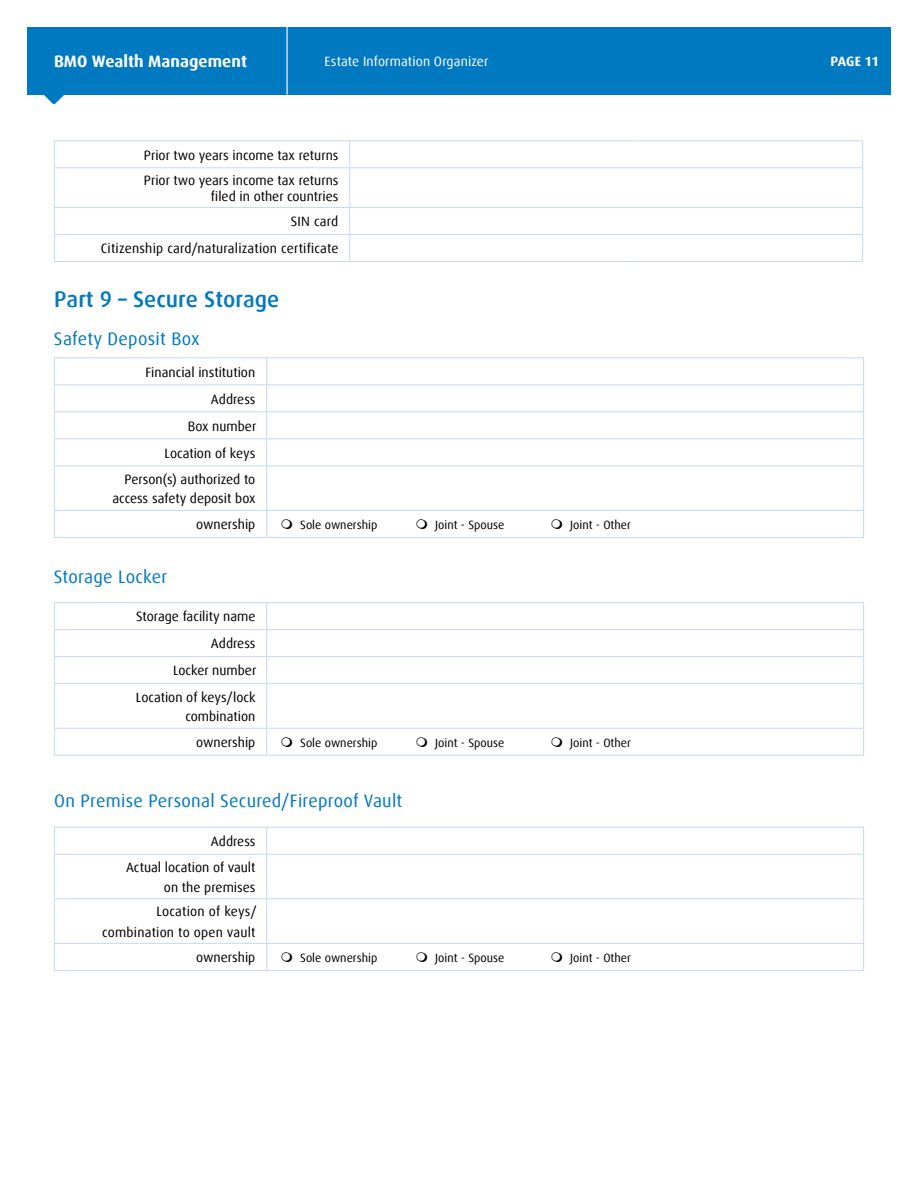
<style>
.page{position:relative;width:918px;height:1188px;background:#fff}
.page>*{position:absolute;margin:0;border:0;box-sizing:border-box;transform-origin:0 0}
.t1{font:500 22.5px "Dax Offc Pro";color:#0079c1}
.t2{font:18px "Dax Offc Pro";letter-spacing:.015em;color:#0079c1}
.t3{font:700 16.5px "Dax Offc Pro";color:#fff}
.t4{font:13.5px/26.7px "Dax Offc Pro";color:#000;text-align:right}
.t5{font:13.5px "Dax Offc Pro";letter-spacing:.01em;color:#fff}
.t6{font:700 13.5px "Dax Offc Pro";letter-spacing:-.015em;color:#fff}
.t7{font:12px "Dax Offc Pro";color:#000}
</style>
<div class="page">
<div style="left:27px;top:27px;width:864px;height:67px;background:#0079c1"></div>
<svg style="left:43px;top:94px;width:22px;height:10px"></svg>
<hr style="left:287px;top:27px;width:1px;height:67px;background:#fff">
<hr style="left:54px;top:140px;width:296px;height:1px;background:#c7d8ef">
<svg style="left:54px;top:141px;width:1px;height:26px"></svg>
<hr style="left:350px;top:140px;width:283px;height:1px;background:#c7d8ef">
<svg style="left:349px;top:141px;width:1px;height:26px"></svg>
<hr style="left:633px;top:140px;width:230px;height:1px;background:#c7d8ef">
<svg style="left:862px;top:141px;width:1px;height:26px"></svg>
<hr style="left:54px;top:167px;width:296px;height:1px;background:#c7d8ef">
<hr style="left:54px;top:168px;width:1px;height:39px;background:#c7d8ef">
<hr style="left:350px;top:167px;width:283px;height:1px;background:#c7d8ef">
<hr style="left:349px;top:168px;width:1px;height:39px;background:#c7d8ef">
<hr style="left:633px;top:167px;width:230px;height:1px;background:#c7d8ef">
<hr style="left:862px;top:168px;width:1px;height:39px;background:#c7d8ef">
<hr style="left:54px;top:207px;width:296px;height:1px;background:#c7d8ef">
<hr style="left:350px;top:207px;width:283px;height:1px;background:#c7d8ef">
<hr style="left:633px;top:207px;width:230px;height:1px;background:#c7d8ef">
<hr style="left:54px;top:234px;width:296px;height:1px;background:#c7d8ef">
<svg style="left:54px;top:208px;width:1px;height:53px"></svg>
<hr style="left:350px;top:234px;width:283px;height:1px;background:#c7d8ef">
<svg style="left:349px;top:208px;width:1px;height:53px"></svg>
<hr style="left:633px;top:234px;width:230px;height:1px;background:#c7d8ef">
<svg style="left:862px;top:208px;width:1px;height:53px"></svg>
<hr style="left:54px;top:261px;width:296px;height:1px;background:#c7d8ef">
<hr style="left:350px;top:261px;width:283px;height:1px;background:#c7d8ef">
<hr style="left:633px;top:261px;width:230px;height:1px;background:#c7d8ef">
<hr style="left:54px;top:357px;width:213px;height:1px;background:#c7d8ef">
<hr style="left:267px;top:357px;width:597px;height:1px;background:#c7d8ef">
<hr style="left:54px;top:384px;width:213px;height:1px;background:#c7d8ef">
<hr style="left:267px;top:384px;width:597px;height:1px;background:#c7d8ef">
<hr style="left:54px;top:411px;width:213px;height:1px;background:#c7d8ef">
<hr style="left:267px;top:411px;width:597px;height:1px;background:#c7d8ef">
<hr style="left:54px;top:438px;width:213px;height:1px;background:#c7d8ef">
<svg style="left:54px;top:358px;width:1px;height:107px"></svg>
<hr style="left:267px;top:438px;width:597px;height:1px;background:#c7d8ef">
<svg style="left:266px;top:358px;width:1px;height:107px"></svg>
<svg style="left:863px;top:358px;width:1px;height:107px"></svg>
<hr style="left:54px;top:465px;width:213px;height:1px;background:#c7d8ef">
<hr style="left:54px;top:466px;width:1px;height:44px;background:#c7d8ef">
<hr style="left:267px;top:465px;width:597px;height:1px;background:#c7d8ef">
<hr style="left:266px;top:466px;width:1px;height:44px;background:#c7d8ef">
<hr style="left:863px;top:466px;width:1px;height:44px;background:#c7d8ef">
<hr style="left:54px;top:510px;width:213px;height:1px;background:#c7d8ef">
<svg style="left:54px;top:511px;width:1px;height:26px"></svg>
<hr style="left:267px;top:510px;width:597px;height:1px;background:#c7d8ef">
<svg style="left:266px;top:511px;width:1px;height:26px"></svg>
<svg style="left:863px;top:511px;width:1px;height:26px"></svg>
<hr style="left:54px;top:537px;width:213px;height:1px;background:#c7d8ef">
<hr style="left:267px;top:537px;width:597px;height:1px;background:#c7d8ef">
<hr style="left:54px;top:602px;width:213px;height:1px;background:#c7d8ef">
<hr style="left:267px;top:602px;width:597px;height:1px;background:#c7d8ef">
<hr style="left:54px;top:629px;width:213px;height:1px;background:#c7d8ef">
<hr style="left:267px;top:629px;width:597px;height:1px;background:#c7d8ef">
<hr style="left:54px;top:656px;width:213px;height:1px;background:#c7d8ef">
<svg style="left:54px;top:603px;width:1px;height:80px"></svg>
<hr style="left:267px;top:656px;width:597px;height:1px;background:#c7d8ef">
<svg style="left:266px;top:603px;width:1px;height:80px"></svg>
<svg style="left:863px;top:603px;width:1px;height:80px"></svg>
<hr style="left:54px;top:683px;width:213px;height:1px;background:#c7d8ef">
<hr style="left:54px;top:684px;width:1px;height:44px;background:#c7d8ef">
<hr style="left:267px;top:683px;width:597px;height:1px;background:#c7d8ef">
<hr style="left:266px;top:684px;width:1px;height:44px;background:#c7d8ef">
<hr style="left:863px;top:684px;width:1px;height:44px;background:#c7d8ef">
<hr style="left:54px;top:728px;width:213px;height:1px;background:#c7d8ef">
<svg style="left:54px;top:729px;width:1px;height:26px"></svg>
<hr style="left:267px;top:728px;width:597px;height:1px;background:#c7d8ef">
<svg style="left:266px;top:729px;width:1px;height:26px"></svg>
<svg style="left:863px;top:729px;width:1px;height:26px"></svg>
<hr style="left:54px;top:755px;width:213px;height:1px;background:#c7d8ef">
<hr style="left:267px;top:755px;width:597px;height:1px;background:#c7d8ef">
<hr style="left:54px;top:827px;width:213px;height:1px;background:#c7d8ef">
<svg style="left:54px;top:828px;width:1px;height:26px"></svg>
<hr style="left:267px;top:827px;width:597px;height:1px;background:#c7d8ef">
<svg style="left:266px;top:828px;width:1px;height:26px"></svg>
<svg style="left:863px;top:828px;width:1px;height:26px"></svg>
<hr style="left:54px;top:854px;width:213px;height:1px;background:#c7d8ef">
<hr style="left:54px;top:855px;width:1px;height:43px;background:#c7d8ef">
<hr style="left:267px;top:854px;width:597px;height:1px;background:#c7d8ef">
<hr style="left:266px;top:855px;width:1px;height:43px;background:#c7d8ef">
<hr style="left:863px;top:855px;width:1px;height:43px;background:#c7d8ef">
<hr style="left:54px;top:898px;width:213px;height:1px;background:#c7d8ef">
<hr style="left:54px;top:899px;width:1px;height:44px;background:#c7d8ef">
<hr style="left:267px;top:898px;width:597px;height:1px;background:#c7d8ef">
<hr style="left:266px;top:899px;width:1px;height:44px;background:#c7d8ef">
<hr style="left:863px;top:899px;width:1px;height:44px;background:#c7d8ef">
<hr style="left:54px;top:943px;width:213px;height:1px;background:#c7d8ef">
<svg style="left:54px;top:944px;width:1px;height:26px"></svg>
<hr style="left:267px;top:943px;width:597px;height:1px;background:#c7d8ef">
<svg style="left:266px;top:944px;width:1px;height:26px"></svg>
<svg style="left:863px;top:944px;width:1px;height:26px"></svg>
<hr style="left:54px;top:970px;width:213px;height:1px;background:#c7d8ef">
<hr style="left:267px;top:970px;width:597px;height:1px;background:#c7d8ef">
<p class="t3" style="left:54px;top:51px;width:195px">BMO Wealth Management</p>
<p class="t5" style="left:325px;top:53px;width:165px">Estate Information Organizer</p>
<p class="t6" style="left:830px;top:53px;width:50px">PAGE 11</p>
<p class="t4" style="left:144px;top:142px;width:196px;line-height:25.3px;text-align:left">Prior two years income tax returns<br>Prior two years income tax returns</p>
<p class="t4" style="left:211px;top:184px;width:129px;line-height:25.3px">filed in other countries<br>SIN card</p>
<p class="t4" style="left:101px;top:235px;width:239px">Citizenship card/naturalization certificate</p>
<h1 class="t1" style="left:54px;top:285px;width:227px">Part 9 – Secure Storage</h1>
<h2 class="t2" style="left:54px;top:327px;width:147px">Safety Deposit Box</h2>
<p class="t4" style="left:125px;top:359px;width:133px">Financial institution<br>Address<br>Box number<br>Location of keys<br>Person(s) authorized to</p>
<p class="t4" style="left:113px;top:486px;width:145px;line-height:26.1px">access safety deposit box ownership</p>
<p class="t7" style="left:300px;top:517px;width:79px">Sole ownership</p>
<p class="t7" style="left:435px;top:517px;width:71px">Joint - Spouse</p>
<p class="t7" style="left:570px;top:517px;width:62px">Joint - Other</p>
<h2 class="t2" style="left:54px;top:565px;width:115px">Storage Locker</h2>
<p class="t4" style="left:136px;top:603px;width:122px">Storage facility name<br>Address<br>Locker number<br>Location of keys/lock</p>
<p class="t4" style="left:185px;top:703px;width:71px;line-height:26.1px">combination ownership</p>
<p class="t7" style="left:300px;top:735px;width:79px">Sole ownership</p>
<p class="t7" style="left:435px;top:735px;width:71px">Joint - Spouse</p>
<p class="t7" style="left:570px;top:735px;width:62px">Joint - Other</p>
<h2 class="t2" style="left:54px;top:790px;width:350px">On Premise Personal Secured/Fireproof Vault</h2>
<p class="t4" style="left:126px;top:828px;width:131px;line-height:26.1px">Address<br>Actual location of vault</p>
<p class="t4" style="left:157px;top:875px;width:102px;line-height:24.3px;text-align:center">on the premises<br>Location of keys/</p>
<p class="t4" style="left:102px;top:920px;width:155px;line-height:25.3px">combination to open vault ownership</p>
<p class="t7" style="left:300px;top:950px;width:79px">Sole ownership</p>
<p class="t7" style="left:435px;top:950px;width:71px">Joint - Spouse</p>
<p class="t7" style="left:570px;top:950px;width:62px">Joint - Other</p>
</div>
